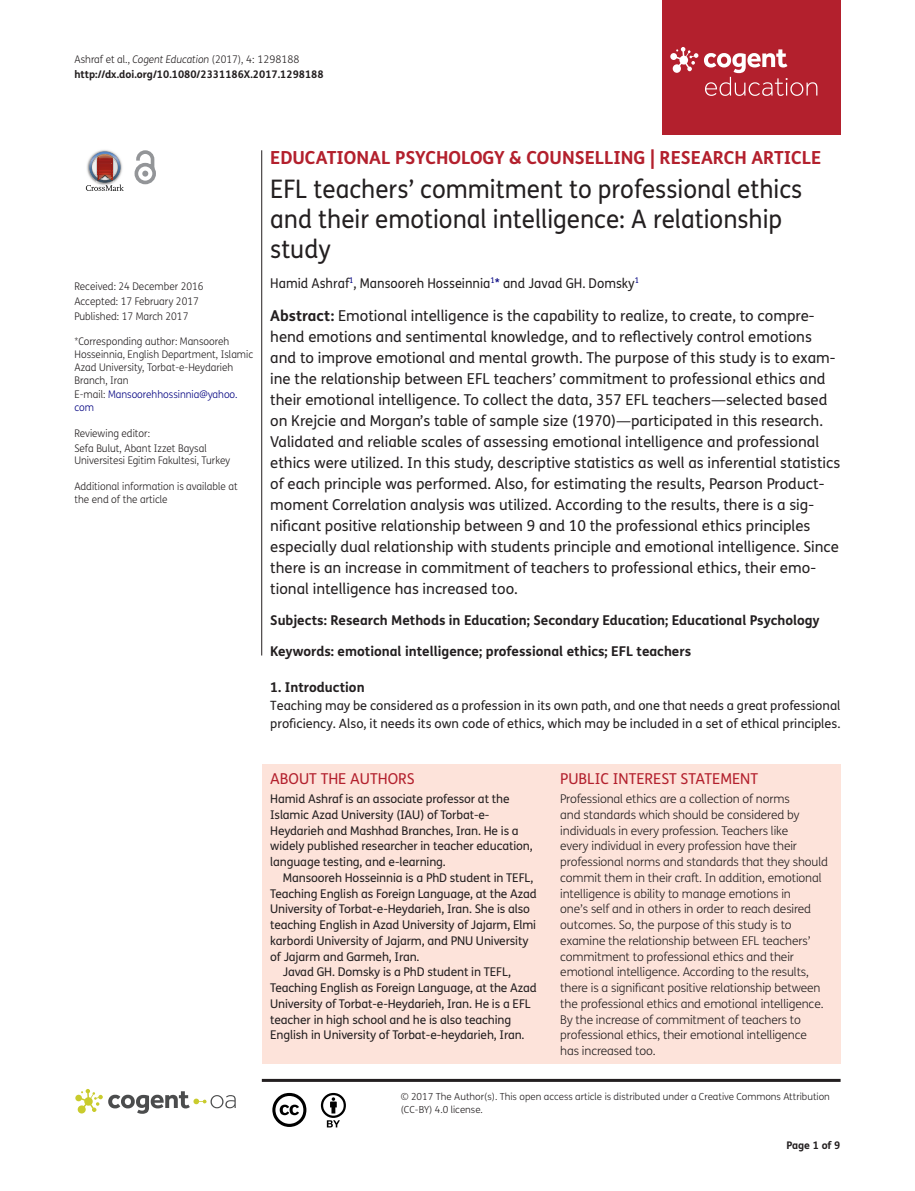
<style>
.page{position:relative;width:915px;height:1191px;background:#fff}
.page>*{position:absolute;margin:0;border:0;box-sizing:border-box;transform-origin:0 0}
.t1{font:25.5px/30px "FS Me Pro";color:#231f20;scale:.95 1}
.t2{font:700 18px "FS Me Pro";color:#b3202d}
.t3{font:15px/21px "FS Me Pro";color:#231f20}
.t4{font:15px "FS Me Pro";color:#b3202d}
.t5{font:700 13.5px "FS Me Pro";color:#231f20}
.t6{font:13.5px "FS Me Pro";color:#231f20;scale:.95 1}
.t7{font:12.75px/18px "FS Me Pro";color:#231f20}
.t8{font:300 12px/15.8px "FS Me Pro";letter-spacing:-.01em;color:#231f20}
.t9{font:12px/15.8px "FS Me Pro";letter-spacing:-.01em;color:#231f20}
.t10{font:300 10.5px/12.8px "FS Me Pro";color:#231f20;scale:.95 1}
.t11{font:700 10.5px/15px "FS Me Pro";color:#231f20}
.t12{font:300 10.5px/12.8px "FS Me Pro";color:#000080;scale:.95 1}
.t13{font:300 9.75px/12.8px "FS Me Pro";color:#231f20}
.s1{font-weight:300}
.s2{font-weight:300;font-style:italic}
.s3{color:#231f20}
.s4{color:#000080}
.s5{font-weight:700}
</style>
<div class="page">
<div style="left:661px;top:0;width:179px;height:134px;background:#b3202d"></div>
<svg style="left:670px;top:47px;width:147px;height:49px"></svg>
<div style="left:261px;top:764px;width:579px;height:299px;background:#fde3da"></div>
<svg style="left:86px;top:151px;width:38px;height:40px"></svg>
<svg style="left:134px;top:150px;width:22px;height:34px"></svg>
<hr style="left:261px;top:150px;width:1px;height:505px;background:#231f20">
<svg style="left:75px;top:1089px;width:161px;height:24px"></svg>
<svg style="left:272px;top:1093px;width:34px;height:34px"></svg>
<svg style="left:321px;top:1093px;width:25px;height:34px"></svg>
<hr style="left:262px;top:1078px;width:578px;height:3px;background:#231f20">
<p class="t11" style="left:74px;top:51px;width:251px"><span class="s1">Ashraf et al.,</span> <span class="s2">Cogent Education</span> <span class="s1">(2017), 4: 1298188 </span>http://dx.doi.org/10.1080/2331186X.2017.1298188</p>
<p class="t10" style="left:74px;top:279px;width:137px;line-height:14.9px">Received: 24 December 2016<br>Accepted: 17 February 2017<br>Published: 17 March 2017</p>
<p class="t10" style="left:74px;top:335px;width:189px">*Corresponding author: Mansooreh<br>Hosseinnia, English Department, Islamic<br>Azad University, Torbat-e-Heydarieh<br>Branch, Iran</p>
<p class="t12" style="left:74px;top:388px;width:173px"><span class="s3">E-mail:</span> Mansoorehhossinnia@yahoo. com</p>
<p class="t10" style="left:74px;top:425px;width:141px;line-height:14.9px">Reviewing editor:<br>Sefa Bulut, Abant Izzet Baysal</p>
<p class="t10" style="left:74px;top:454px;width:165px">Universitesi Egitim Fakultesi, Turkey</p>
<p class="t10" style="left:74px;top:479px;width:173px">Additional information is available at the end of the article</p>
<p class="t2" style="left:270px;top:143px;width:552px">EDUCATIONAL PSYCHOLOGY &amp; COUNSELLING | RESEARCH ARTICLE</p>
<h1 class="t1" style="left:270px;top:174px;width:561px">EFL teachers’ commitment to professional ethics and their emotional intelligence: A relationship study</h1>
<p class="t6" style="left:270px;top:273px;width:389px">Hamid Ashraf<sup>1</sup>, Mansooreh Hosseinnia<sup>1</sup><span class="s4">*</span> and Javad GH. Domsky<sup>1</sup></p>
<p class="t3" style="left:270px;top:305px;width:571px"><span class="s5">Abstract:</span> Emotional intelligence is the capability to realize, to create, to compre&shy;hend emotions and sentimental knowledge, and to reflectively control emotions and to improve emotional and mental growth. The purpose of this study is to exam&shy;ine the relationship between EFL teachers’ commitment to professional ethics and their emotional intelligence. To collect the data, 357 EFL teachers—selected based on Krejcie and Morgan’s table of sample size (1970)—participated in this research.<br>Validated and reliable scales of assessing emotional intelligence and professional ethics were utilized. In this study, descriptive statistics as well as inferential statistics of each principle was performed. Also, for estimating the results, Pearson Product&shy;moment Correlation analysis was utilized. According to the results, there is a sig&shy;nificant positive relationship between 9 and 10 the professional ethics principles especially dual relationship with students principle and emotional intelligence. Since there is an increase in commitment of teachers to professional ethics, their emo&shy;tional intelligence has increased too.</p>
<p class="t5" style="left:270px;top:610px;width:551px">Subjects: Research Methods in Education; Secondary Education; Educational Psychology</p>
<p class="t5" style="left:270px;top:641px;width:422px">Keywords: emotional intelligence; professional ethics; EFL teachers</p>
<p class="t5" style="left:270px;top:677px;width:96px">1. Introduction</p>
<p class="t7" style="left:270px;top:696px;width:571px">Teaching may be considered as a profession in its own path, and one that needs a great professional proficiency. Also, it needs its own code of ethics, which may be included in a set of ethical principles.</p>
<p class="t4" style="left:270px;top:768px;width:146px">ABOUT THE AUTHORS</p>
<p class="t9" style="left:270px;top:790px;width:264px">Hamid Ashraf is an associate professor at the Islamic Azad University (IAU) of Torbat-e-Heydarieh and Mashhad Branches, Iran. He is a widely published researcher in teacher education, language testing, and e-learning.</p>
<p class="t9" style="left:283px;top:869px;width:252px">Mansooreh Hosseinnia is a PhD student in TEFL,</p>
<p class="t9" style="left:270px;top:885px;width:268px">Teaching English as Foreign Language, at the Azad</p>
<p class="t9" style="left:270px;top:901px;width:261px">University of Torbat-e-Heydarieh, Iran. She is also</p>
<p class="t9" style="left:270px;top:916px;width:267px">teaching English in Azad University of Jajarm, Elmi</p>
<p class="t9" style="left:270px;top:932px;width:259px">karbordi University of Jajarm, and PNU University</p>
<p class="t9" style="left:270px;top:948px;width:151px">of Jajarm and Garmeh, Iran.</p>
<p class="t9" style="left:283px;top:964px;width:229px">Javad GH. Domsky is a PhD student in TEFL,</p>
<p class="t9" style="left:270px;top:979px;width:268px">Teaching English as Foreign Language, at the Azad</p>
<p class="t9" style="left:270px;top:995px;width:262px">University of Torbat-e-Heydarieh, Iran. He is a EFL</p>
<p class="t9" style="left:270px;top:1011px;width:242px">teacher in high school and he is also teaching</p>
<p class="t9" style="left:270px;top:1027px;width:256px">English in University of Torbat-e-heydarieh, Iran.</p>
<p class="t4" style="left:560px;top:768px;width:199px">PUBLIC INTEREST STATEMENT</p>
<p class="t8" style="left:560px;top:790px;width:269px">Professional ethics are a collection of norms<br>and standards which should be considered by individuals in every profession. Teachers like<br>every individual in every profession have their professional norms and standards that they should commit them in their craft. In addition, emotional intelligence is ability to manage emotions in<br>one’s self and in others in order to reach desired outcomes. So, the purpose of this study is to examine the relationship between EFL teachers’ commitment to professional ethics and their emotional intelligence. According to the results, there is a significant positive relationship between the professional ethics and emotional intelligence.<br>By the increase of commitment of teachers to professional ethics, their emotional intelligence has increased too.</p>
<p class="t13" style="left:400px;top:1090px;width:430px">© 2017 The Author(s). This open access article is distributed under a Creative Commons Attribution (CC-BY) 4.0 license.</p>
<p class="t11" style="left:786px;top:1137px;width:56px">Page 1 of 9</p>
</div>
